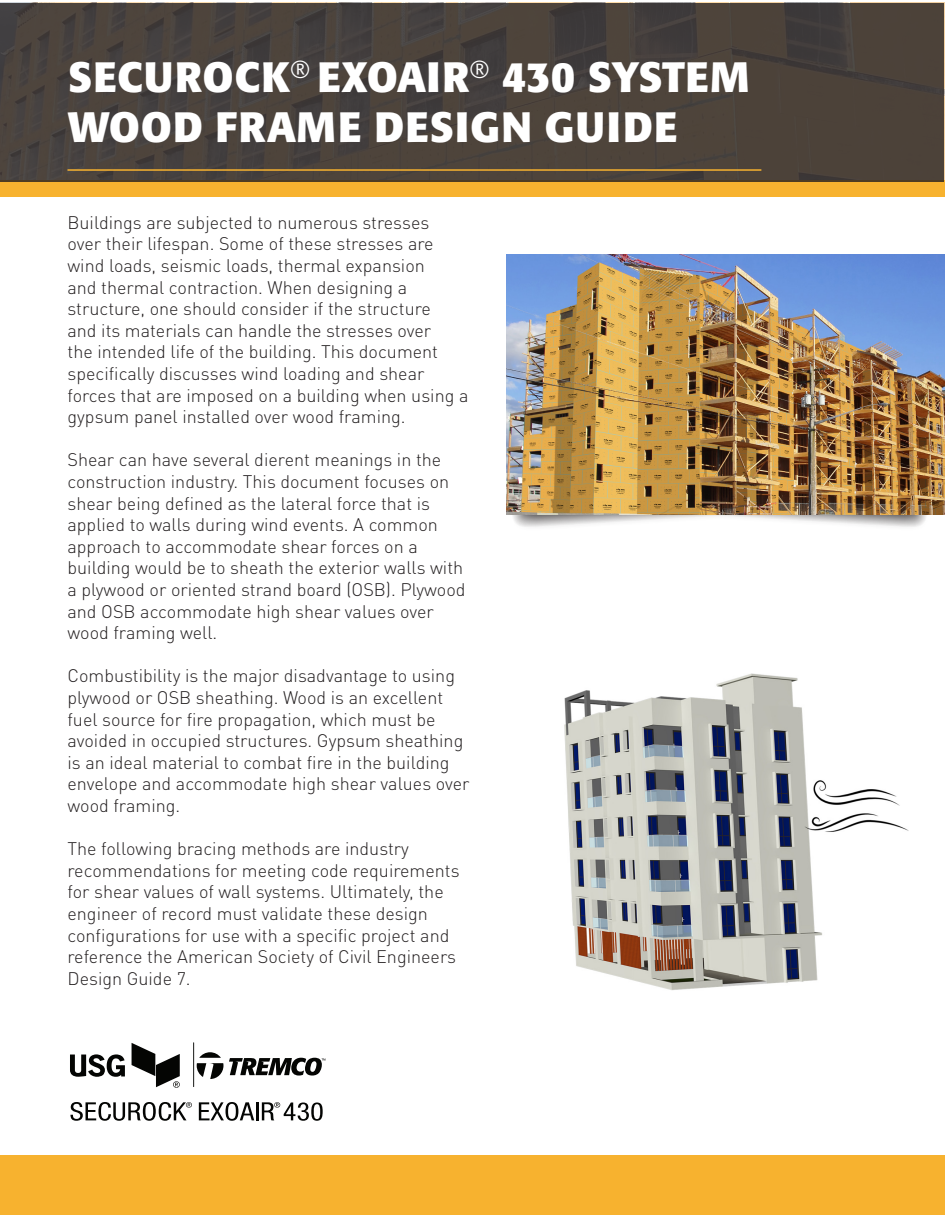
<style>
.page{position:relative;width:945px;height:1215px;background:#fff}
.page>*{position:absolute;margin:0;border:0;box-sizing:border-box;transform-origin:0 0}
.t1{font:700 42px "Formata Pro";letter-spacing:.01em;color:#fff}
.t2{font:700 42px "Formata Pro";letter-spacing:.03em;color:#fff}
.t3{font:300 18px/21.6px "DINOT";color:#231f20}
</style>
<div class="page">
<div style="left:512px;top:474px;width:416px;height:53px;background:#231f20;opacity:.8"></div>
<div style="left:0;top:181px;width:945px;height:16px;background:#f7b22f"></div>
<div style="left:1px;top:3px;width:943px;height:179px;background:linear-gradient(to right,#49423f,#4a4139)"></div>
<hr style="left:68px;top:169px;width:693px;height:2px;background:#f7b22f">
<img style="left:506px;top:254px;width:439px;height:261px">
<hr style="left:193px;top:1042px;width:1px;height:45px;background:#040503">
<svg style="left:70px;top:1054px;width:55px;height:23px"></svg>
<svg style="left:70px;top:1102px;width:122px;height:19px"></svg>
<svg style="left:199px;top:1102px;width:124px;height:19px"></svg>
<svg style="left:132px;top:1043px;width:48px;height:45px"></svg>
<svg style="left:197px;top:1052px;width:26px;height:27px"></svg>
<svg style="left:229px;top:1058px;width:96px;height:18px"></svg>
<div style="left:0;top:1156px;width:945px;height:59px;background:#f7b22f"></div>
<img style="left:564px;top:673px;width:344px;height:317px">
<p class="t1" style="left:68px;top:50px;width:683px">SECUROCK<sup>®</sup> EXOAIR<sup>®</sup> 430 SYSTEM</p>
<p class="t2" style="left:68px;top:100px;width:612px">WOOD FRAME DESIGN GUIDE</p>
<p class="t3" style="left:68px;top:211px;width:402px">Buildings are subjected to numerous stresses<br>over their lifespan. Some of these stresses are wind loads, seismic loads, thermal expansion<br>and thermal contraction. When designing a structure, one should consider if the structure<br>and its materials can handle the stresses over<br>the intended life of the building. This document specifically discusses wind loading and shear forces that are imposed on a building when using a gypsum panel installed over wood framing.</p>
<p class="t3" style="left:68px;top:449px;width:400px">Shear can have several dierent meanings in the construction industry. This document focuses on shear being defined as the lateral force that is applied to walls during wind events. A common approach to accommodate shear forces on a building would be to sheath the exterior walls with a plywood or oriented strand board (OSB). Plywood and OSB accommodate high shear values over wood framing well.</p>
<p class="t3" style="left:68px;top:665px;width:403px">Combustibility is the major disadvantage to using plywood or OSB sheathing. Wood is an excellent fuel source for fire propagation, which must be avoided in occupied structures. Gypsum sheathing is an ideal material to combat fire in the building envelope and accommodate high shear values over wood framing.</p>
<p class="t3" style="left:68px;top:838px;width:394px">The following bracing methods are industry recommendations for meeting code requirements for shear values of wall systems. Ultimately, the engineer of record must validate these design configurations for use with a specific project and reference the American Society of Civil Engineers Design Guide 7.</p>
</div>
